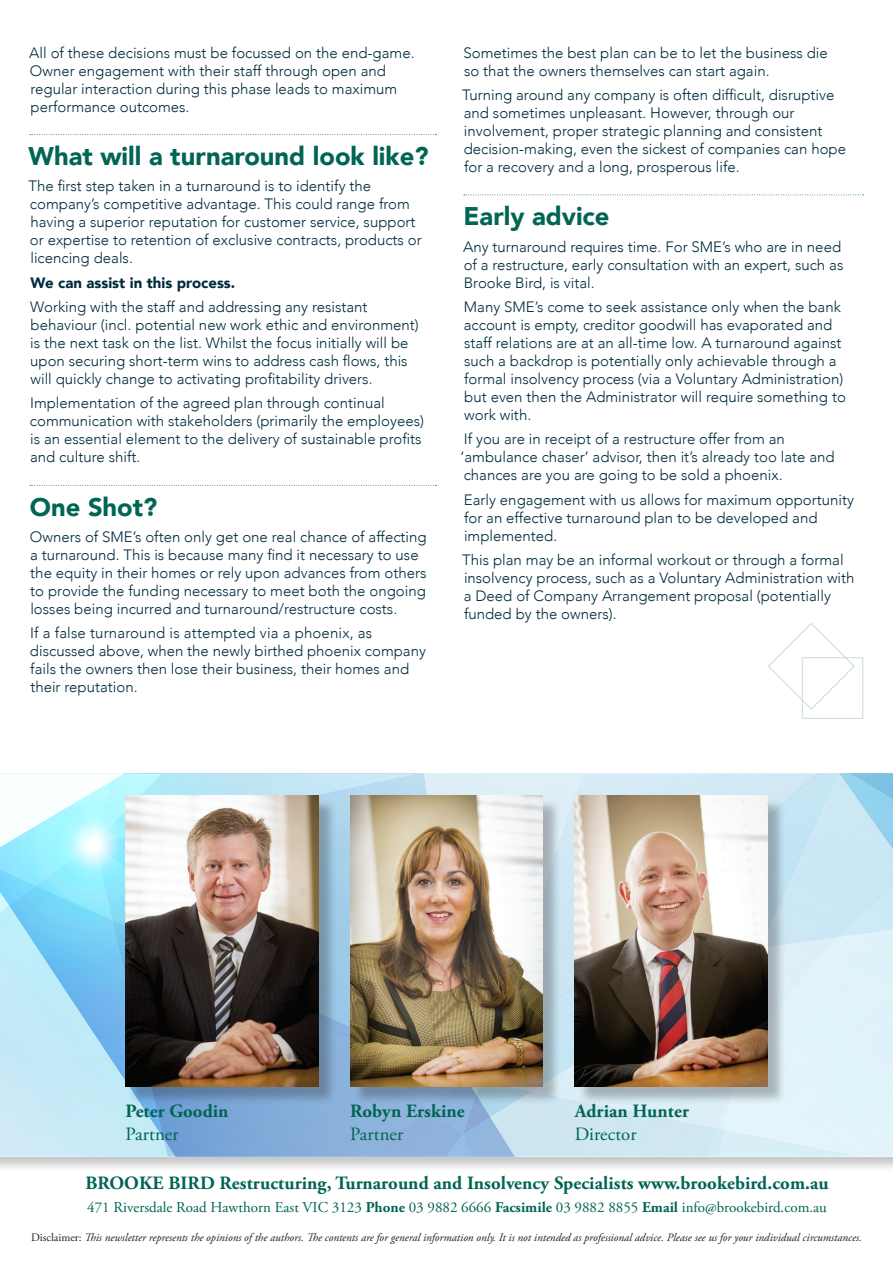
<style>
.page{position:relative;width:893px;height:1263px;background:#fff}
.page>*{position:absolute;margin:0;border:0;box-sizing:border-box;transform-origin:0 0}
.t1{font:900 25.5px "Avenir";color:#006553}
.t2{font:700 18.75px "Adobe Garamond Pro";letter-spacing:.005em;color:#006553}
.t3{font:18.75px "Adobe Garamond Pro";letter-spacing:.005em;color:#006553}
.t4{font:300 15px/18px "Avenir";color:#002b3d}
.t5{font:15px "Adobe Garamond Pro";color:#006553}
.t6{font:900 15px "Avenir";color:#002b3d}
.t7{font:italic 11.4px "Adobe Garamond Pro";color:#231f20}
.s1{font-weight:700}
.s2{font-style:normal}
</style>
<div class="page">
<svg style="left:30px;top:134px;width:406px;height:1px"></svg>
<svg style="left:30px;top:485px;width:406px;height:1px"></svg>
<svg style="left:464px;top:195px;width:400px;height:1px"></svg>
<div style="left:0;top:773px;width:893px;height:399px;background:#231f20;opacity:.25"></div>
<svg style="left:0;top:774px;width:893px;height:382px;background:#afdaf0"></svg>
<svg style="left:682px;top:781px;width:211px;height:375px;background:#d5edf7"></svg>
<svg style="left:768px;top:623px;width:87px;height:87px"></svg>
<div style="left:802px;top:657px;width:61px;height:62px;border:1px solid #c8dcd9"></div>
<div style="left:128px;top:798px;width:209px;height:307px;background:#231f20;opacity:.3"></div>
<img style="left:125px;top:796px;width:193px;height:291px">
<div style="left:352px;top:798px;width:209px;height:307px;background:#231f20;opacity:.3"></div>
<img style="left:350px;top:796px;width:193px;height:291px">
<div style="left:577px;top:798px;width:209px;height:307px;background:#231f20;opacity:.3"></div>
<img style="left:575px;top:796px;width:192px;height:291px">
<p class="t4" style="left:29px;top:43px;width:387px">All of these decisions must be focussed on the end-game.<br>Owner engagement with their staff through open and regular interaction during this phase leads to maximum performance outcomes.</p>
<h1 class="t1" style="left:29px;top:134px;width:401px">What will a turnaround look like?</h1>
<p class="t4" style="left:29px;top:177px;width:395px">The first step taken in a turnaround is to identify the company’s competitive advantage. This could range from having a superior reputation for customer service, support or expertise to retention of exclusive contracts, products or licencing deals.</p>
<p class="t6" style="left:30px;top:269px;width:207px">We can assist in this process.</p>
<p class="t4" style="left:30px;top:298px;width:390px">Working with the staff and addressing any resistant behaviour (incl. potential new work ethic and environment) is the next task on the list. Whilst the focus initially will be upon securing short-term wins to address cash flows, this will quickly change to activating profitability drivers.</p>
<p class="t4" style="left:30px;top:394px;width:396px">Implementation of the agreed plan through continual communication with stakeholders (primarily the employees) is an essential element to the delivery of sustainable profits and culture shift.</p>
<h1 class="t1" style="left:30px;top:485px;width:129px">One Shot?</h1>
<p class="t4" style="left:30px;top:528px;width:398px">Owners of SME’s often only get one real chance of affecting a turnaround. This is because many find it necessary to use the equity in their homes or rely upon advances from others to provide the funding necessary to meet both the ongoing losses being incurred and turnaround/restructure costs.</p>
<p class="t4" style="left:30px;top:624px;width:398px">If a false turnaround is attempted via a phoenix, as discussed above, when the newly birthed phoenix company fails the owners then lose their business, their homes and their reputation.</p>
<p class="t4" style="left:463px;top:43px;width:366px">Sometimes the best plan can be to let the business die so that the owners themselves can start again.</p>
<p class="t4" style="left:462px;top:86px;width:385px">Turning around any company is often difficult, disruptive and sometimes unpleasant. However, through our involvement, proper strategic planning and consistent decision-making, even the sickest of companies can hope for a recovery and a long, prosperous life.</p>
<h1 class="t1" style="left:464px;top:194px;width:147px">Early advice</h1>
<p class="t4" style="left:463px;top:237px;width:382px">Any turnaround requires time. For SME’s who are in need of a restructure, early consultation with an expert, such as<br>Brooke Bird, is vital.</p>
<p class="t4" style="left:464px;top:298px;width:384px">Many SME’s come to seek assistance only when the bank account is empty, creditor goodwill has evaporated and staff relations are at an all-time low. A turnaround against such a backdrop is potentially only achievable through a formal insolvency process (via a Voluntary Administration) but even then the Administrator will require something to work with.</p>
<p class="t4" style="left:461px;top:430px;width:376px">If you are in receipt of a restructure offer from an ‘ambulance chaser’ advisor, then it’s already too late and chances are you are going to be sold a phoenix.</p>
<p class="t4" style="left:464px;top:491px;width:392px">Early engagement with us allows for maximum opportunity for an effective turnaround plan to be developed and implemented.</p>
<p class="t4" style="left:462px;top:551px;width:394px">This plan may be an informal workout or through a formal insolvency process, such as a Voluntary Administration with a Deed of Company Arrangement proposal (potentially funded by the owners).</p>
<p class="t2" style="left:125px;top:1100px;width:105px">Peter Goodin</p>
<p class="t3" style="left:125px;top:1122px;width:55px">Partner</p>
<p class="t2" style="left:350px;top:1100px;width:116px">Robyn Erskine</p>
<p class="t3" style="left:350px;top:1122px;width:55px">Partner</p>
<p class="t2" style="left:575px;top:1100px;width:116px">Adrian Hunter</p>
<p class="t3" style="left:575px;top:1122px;width:63px">Director</p>
<p class="t2" style="left:85px;top:1172px;width:745px">BROOKE BIRD Restructuring, Turnaround and Insolvency Specialists www.brookebird.com.au</p>
<p class="t5" style="left:87px;top:1198px;width:741px">471 Riversdale Road Hawthorn East VIC 3123 <span class="s1">Phone</span> 03 9882 6666 <span class="s1">Facsimile</span> 03 9882 8855 <span class="s1">Email</span> info@brookebird.com.au</p>
<p class="t7" style="left:31px;top:1231px;width:832px"><span class="s2">Disclaimer:</span> This newsletter represents the opinions of the authors. The contents are for general information only. It is not intended as professional advice. Please see us for your individual circumstances.</p>
</div>
